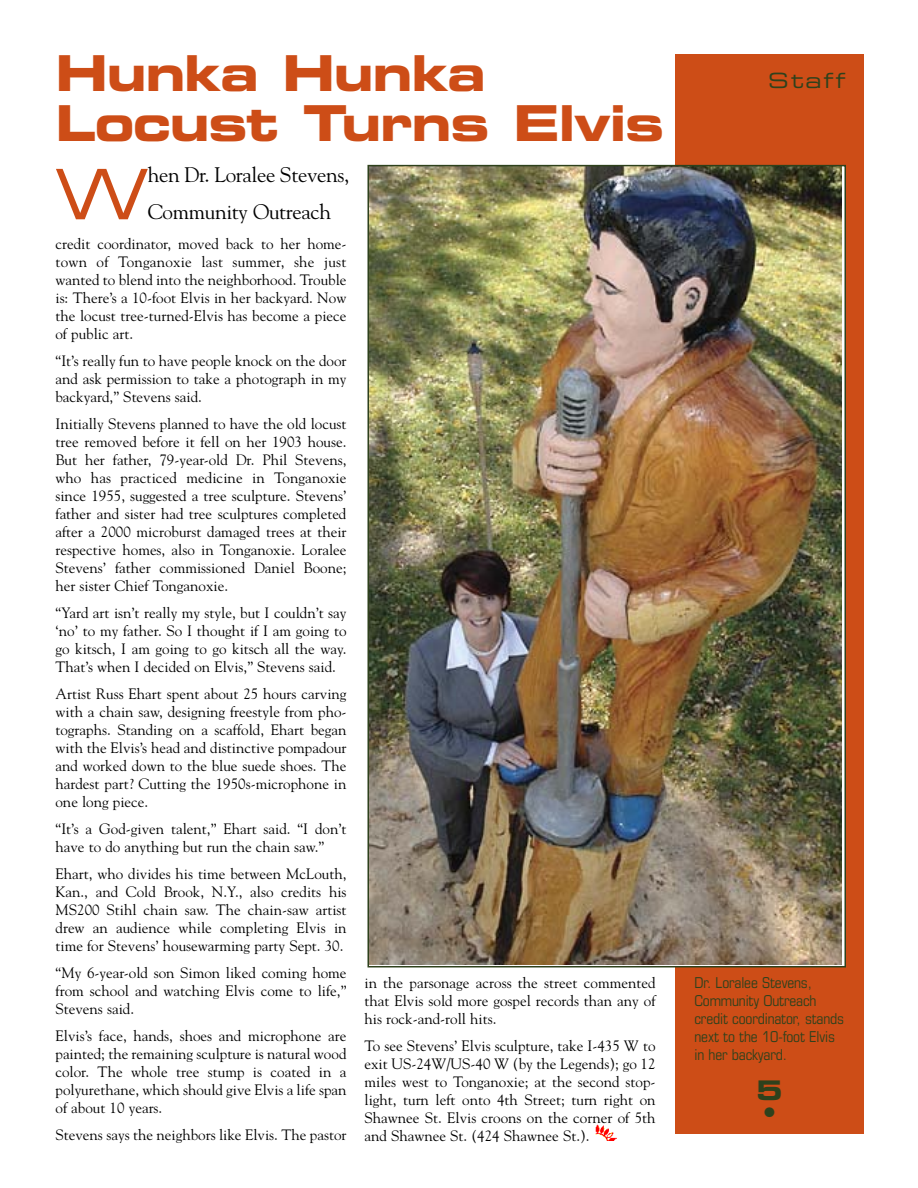
<style>
.page{position:relative;width:918px;height:1188px;background:#fff}
.page>*{position:absolute;margin:0;border:0;box-sizing:border-box;transform-origin:0 0}
.t1{font:69.6px "Eurostile Extended Two";color:#cd4d17}
.t2{font:49.5px/49.5px "Eurostile Bold Extended Two";letter-spacing:-.03em;color:#cd4d17}
.t3{font:27px/22.5px "Eurostile Bold Extended Two";color:#2e411c}
.t4{font:21px/37.5px "Goudy";letter-spacing:-.015em;color:#000}
.t5{font:21px "Eurostile Extended Two";letter-spacing:.095em;color:#2e411c}
.t6{font:15px/18px "Goudy";color:#000;text-align:justify}
.t7{font:condensed 15px/18px "Eurostile";letter-spacing:-.01em;color:#2e411c}
</style>
<div class="page">
<img style="left:595px;top:1125px;width:21px;height:16px">
<div style="left:675px;top:54px;width:189px;height:1080px;background:#cd4d17"></div>
<img style="left:371px;top:168px;width:470px;height:796px">
<h2 class="t2" style="left:56px;top:53px;width:610px">Hunka Hunka<br>Locust Turns Elvis</h2>
<h1 class="t1" style="left:56px;top:169px;width:94px">W</h1>
<h3 class="t4" style="left:148px;top:156px;width:203px">hen Dr. Loralee Stevens,<br>Community Outreach</h3>
<p class="t6" style="left:55px;top:235px;width:293px">credit coordinator, moved back to her home&shy;town of Tonganoxie last summer, she just wanted to blend into the neighborhood. Trouble is: There’s a 10-foot Elvis in her backyard. Now the locust tree-turned-Elvis has become a piece of public art.</p>
<p class="t6" style="left:55px;top:352px;width:293px">“It’s really fun to have people knock on the door and ask permission to take a photograph in my backyard,” Stevens said.</p>
<p class="t6" style="left:55px;top:415px;width:293px">Initially Stevens planned to have the old locust tree removed before it fell on her 1903 house.<br>But her father, 79-year-old Dr. Phil Stevens, who has practiced medicine in Tonganoxie since 1955, suggested a tree sculpture. Stevens’ father and sister had tree sculptures completed after a 2000 microburst damaged trees at their respective homes, also in Tonganoxie. Loralee Stevens’ father commissioned Daniel Boone; her sister Chief Tonganoxie.</p>
<p class="t6" style="left:55px;top:604px;width:293px">“Yard art isn’t really my style, but I couldn’t say ‘no’ to my father. So I thought if I am going to go kitsch, I am going to go kitsch all the way.<br>That’s when I decided on Elvis,” Stevens said.</p>
<p class="t6" style="left:55px;top:685px;width:293px">Artist Russ Ehart spent about 25 hours carving with a chain saw, designing freestyle from pho&shy;tographs. Standing on a scaffold, Ehart began with the Elvis’s head and distinctive pompadour and worked down to the blue suede shoes. The hardest part? Cutting the 1950s-microphone in one long piece.</p>
<p class="t6" style="left:55px;top:820px;width:293px">“It’s a God-given talent,” Ehart said. “I don’t have to do anything but run the chain saw.”</p>
<p class="t6" style="left:56px;top:865px;width:293px">Ehart, who divides his time between McLouth, Kan., and Cold Brook, N.Y., also credits his MS200 Stihl chain saw. The chain-saw artist drew an audience while completing Elvis in time for Stevens’ housewarming party Sept. 30.</p>
<p class="t6" style="left:56px;top:964px;width:293px">“My 6-year-old son Simon liked coming home from school and watching Elvis come to life,” Stevens said.</p>
<p class="t6" style="left:56px;top:1027px;width:293px">Elvis’s face, hands, shoes and microphone are painted; the remaining sculpture is natural wood color. The whole tree stump is coated in a polyurethane, which should give Elvis a life span of about 10 years.</p>
<p class="t6" style="left:56px;top:1126px;width:293px">Stevens says the neighbors like Elvis. The pastor</p>
<p class="t6" style="left:365px;top:973px;width:293px">in the parsonage across the street commented that Elvis sold more gospel records than any of his rock-and-roll hits.</p>
<p class="t6" style="left:365px;top:1036px;width:293px">To see Stevens’ Elvis sculpture, take I-435 W to exit US-24W/US-40 W (by the Legends); go 12 miles west to Tonganoxie; at the second stop&shy;light, turn left onto 4th Street; turn right on Shawnee St. Elvis croons on the corner of 5th and Shawnee St. (424 Shawnee St.).</p>
<h3 class="t5" style="left:768px;top:73px;width:79px">Staff</h3>
<p class="t7" style="left:694px;top:975px;width:151px">Dr. Loralee Stevens,<br>Community Outreach credit coordinator, stands next to the 10-foot Elvis in her backyard.</p>
<h3 class="t3" style="left:756px;top:1081px;width:28px">5 •</h3>
</div>
